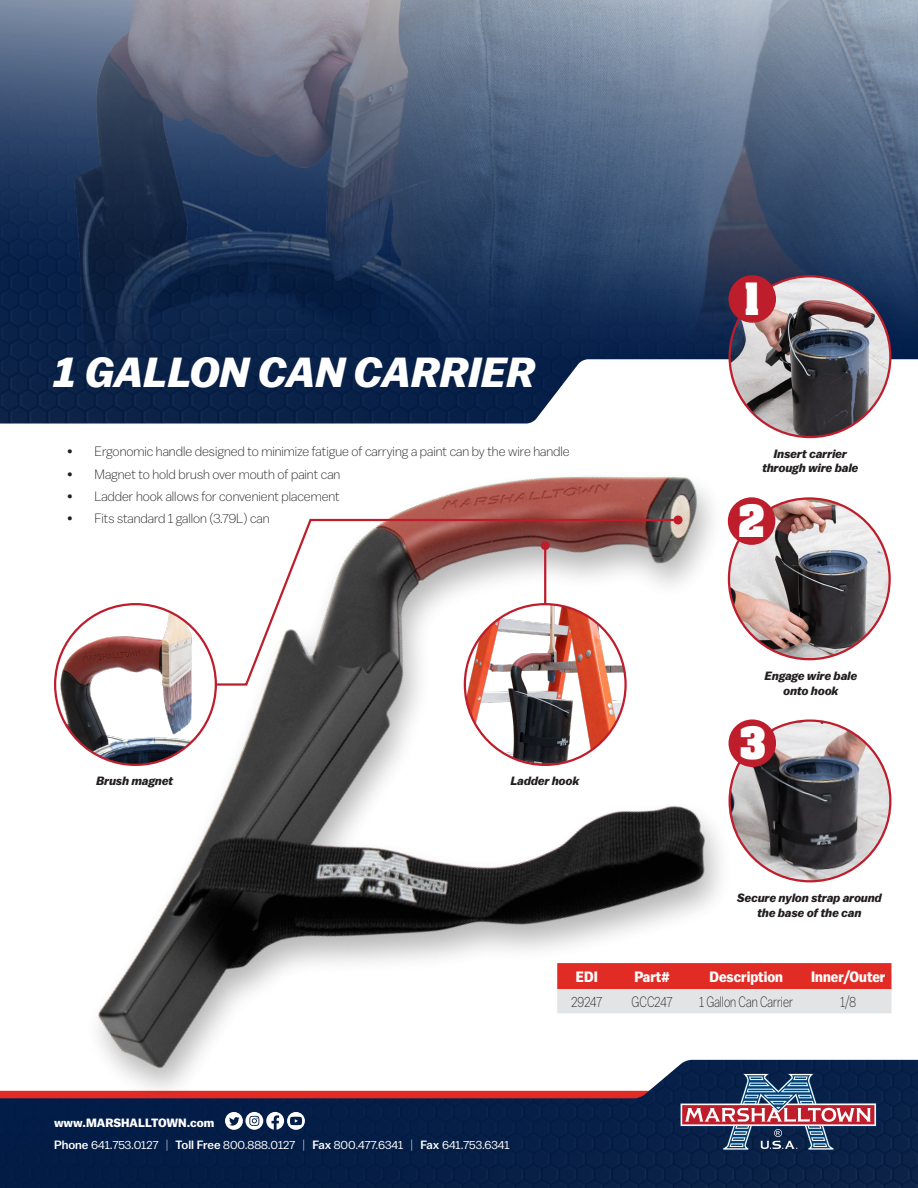
<style>
.page{position:relative;width:918px;height:1188px;background:#fff}
.page>*{position:absolute;margin:0;border:0;box-sizing:border-box;transform-origin:0 0}
.t1{font:italic 700 42px "Balto";color:#fff}
.t2{font:37.8px "Billboard Regular SWFTE";color:#fff}
.Table_info{font:300 15px "Balto";color:#231f20;scale:.8 1}
.Marshalltown_Table_H{font:700 15px "Balto";color:#fff;scale:.9 1}
.t3{font:300 13.5px "Balto";color:#231f20}
.t4{font:italic 700 12px/14.4px "Balto";color:#231f20;text-align:center}
.t5{font:12px "Balto";color:#fff}
.t6{font:700 12px "Balto";color:#fff}
.s1{font-weight:500}
.s2{font-weight:300}
</style>
<div class="page">
<div style="left:0;top:1060px;width:918px;height:128px;background:#061f46"></div>
<img style="left:0;top:0;width:918px;height:407px">
<svg style="left:874px;top:963px;width:17px;height:50px"></svg>
<div style="left:874px;top:1073px;width:44px;height:77px;background:#092248"></div>
<img style="left:730px;top:276px;width:160px;height:161px;border-radius:80px">
<div style="left:729px;top:275px;width:47px;height:48px;background:#be1d2c;border-radius:50%"></div>
<img style="left:729px;top:498px;width:161px;height:161px;border-radius:80px">
<img style="left:730px;top:721px;width:160px;height:160px;border-radius:80px">
<img style="left:0;top:387px;width:874px;height:772px">
<img style="left:465px;top:687px;width:161px;height:77px">
<img style="left:58px;top:604px;width:158px;height:161px">
<svg style="left:214px;top:518px;width:466px;height:169px"></svg>
<div style="left:674px;top:516px;width:9px;height:9px;background:#be1d2c;border-radius:50%"></div>
<hr style="left:544px;top:546px;width:2px;height:58px;background:#be1d2c">
<div style="left:541px;top:541px;width:9px;height:9px;background:#be1d2c;border-radius:50%"></div>
<p class="t1" style="left:54px;top:347px;width:483px">1 GALLON CAN CARRIER</p>
<p class="t3" style="left:68px;top:444px;width:504px">• Ergonomic handle designed to minimize fatigue of carrying a paint can by the wire handle</p>
<p class="t3" style="left:68px;top:466px;width:274px">• Magnet to hold brush over mouth of paint can</p>
<p class="t3" style="left:68px;top:488px;width:274px">• Ladder hook allows for convenient placement</p>
<p class="t3" style="left:68px;top:511px;width:204px">• Fits standard 1 gallon (3.79L) can</p>
<p class="t4" style="left:97px;top:774px;width:78px">Brush magnet</p>
<p class="t4" style="left:511px;top:774px;width:71px">Ladder hook</p>
<p class="t2" style="left:744px;top:271px;width:19px">1</p>
<p class="t4" style="left:762px;top:446px;width:98px">Insert carrier through wire bale</p>
<p class="t2" style="left:738px;top:493px;width:29px">2</p>
<p class="t4" style="left:765px;top:669px;width:94px">Engage wire bale onto hook</p>
<p class="t2" style="left:740px;top:716px;width:27px">3</p>
<p class="t4" style="left:737px;top:891px;width:146px">Secure nylon strap around the base of the can</p>
<p class="t6" style="left:54px;top:1115px;width:162px">www.MARSHALLTOWN.com</p>
<p class="t5" style="left:54px;top:1138px;width:457px"><span class="s1">Phone</span> 641.753.0127 <span class="s2">|</span> <span class="s1">Toll Free</span> 800.888.0127 <span class="s2">|</span> <span class="s1">Fax</span> 800.477.6341 <span class="s2">|</span> <span class="s1">Fax</span> 641.753.6341</p>
<p class="Marshalltown_Table_H" style="left:576px;top:968px;width:26px">EDI</p>
<p class="Marshalltown_Table_H" style="left:634px;top:968px;width:41px">Part#</p>
<p class="Marshalltown_Table_H" style="left:709px;top:968px;width:83px">Description</p>
<p class="Marshalltown_Table_H" style="left:811px;top:968px;width:84px">Inner/Outer</p>
<p class="Table_info" style="left:572px;top:993px;width:40px">29247</p>
<p class="Table_info" style="left:632px;top:993px;width:53px">GCC247</p>
<p class="Table_info" style="left:699px;top:993px;width:119px">1 Gallon Can Carrier</p>
<p class="Table_info" style="left:841px;top:993px;width:21px">1/8</p>
</div>
